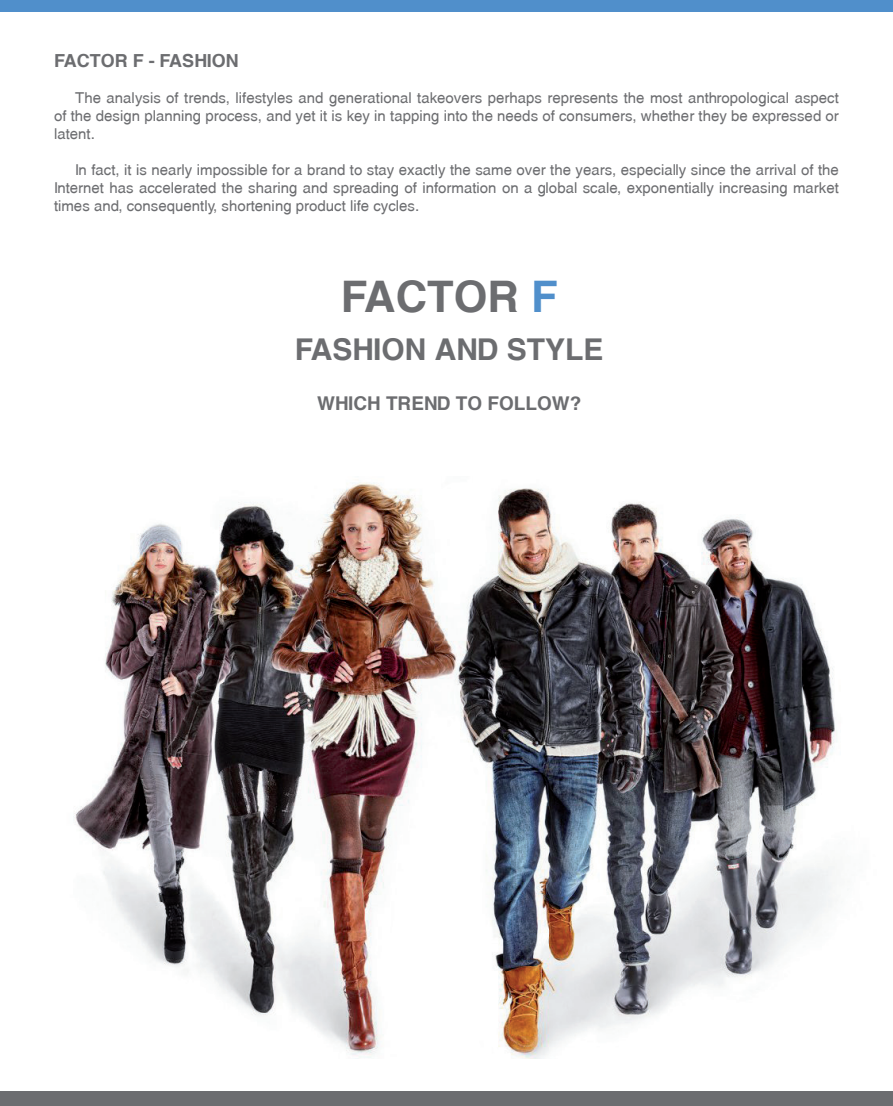
<style>
.page{position:relative;width:893px;height:1106px;background:#fff}
.page>*{position:absolute;margin:0;border:0;box-sizing:border-box;transform-origin:0 0}
.t1{font:700 43.5px "Swansea";color:#6c6d70}
.t2{font:700 30px "Swansea";color:#6c6d70}
.t3{font:700 19.05px "Swansea";color:#6c6d70}
.t4{font:700 18px "Swansea";color:#6c6d70}
.t5{font:15px/18px "Swansea";color:#6c6d70;text-align:justify}
.s1{color:#508fcb}
</style>
<div class="page">
<img style="left:73px;top:482px;width:762px;height:577px">
<div style="left:0;top:0;width:893px;height:11px;background:#508fcb"></div>
<div style="left:0;top:1091px;width:893px;height:15px;background:#6c6d70"></div>
<p class="t4" style="left:54px;top:50px;width:186px">FACTOR F - FASHION</p>
<p class="t5" style="left:54px;top:89px;width:786px;text-indent:21px">The analysis of trends, lifestyles and generational takeovers perhaps represents the most anthropological aspect of the design planning process, and yet it is key in tapping into the needs of consumers, whether they be expressed or latent.</p>
<p class="t5" style="left:54px;top:161px;width:786px;text-indent:21px">In fact, it is nearly impossible for a brand to stay exactly the same over the years, especially since the arrival of the Internet has accelerated the sharing and spreading of information on a global scale, exponentially increasing market times and, consequently, shortening product life cycles.</p>
<h1 class="t1" style="left:341px;top:270px;width:218px">FACTOR <span class="s1">F</span></h1>
<h2 class="t2" style="left:295px;top:331px;width:310px">FASHION AND STYLE</h2>
<p class="t3" style="left:317px;top:391px;width:266px">WHICH TREND TO FOLLOW?</p>
</div>
